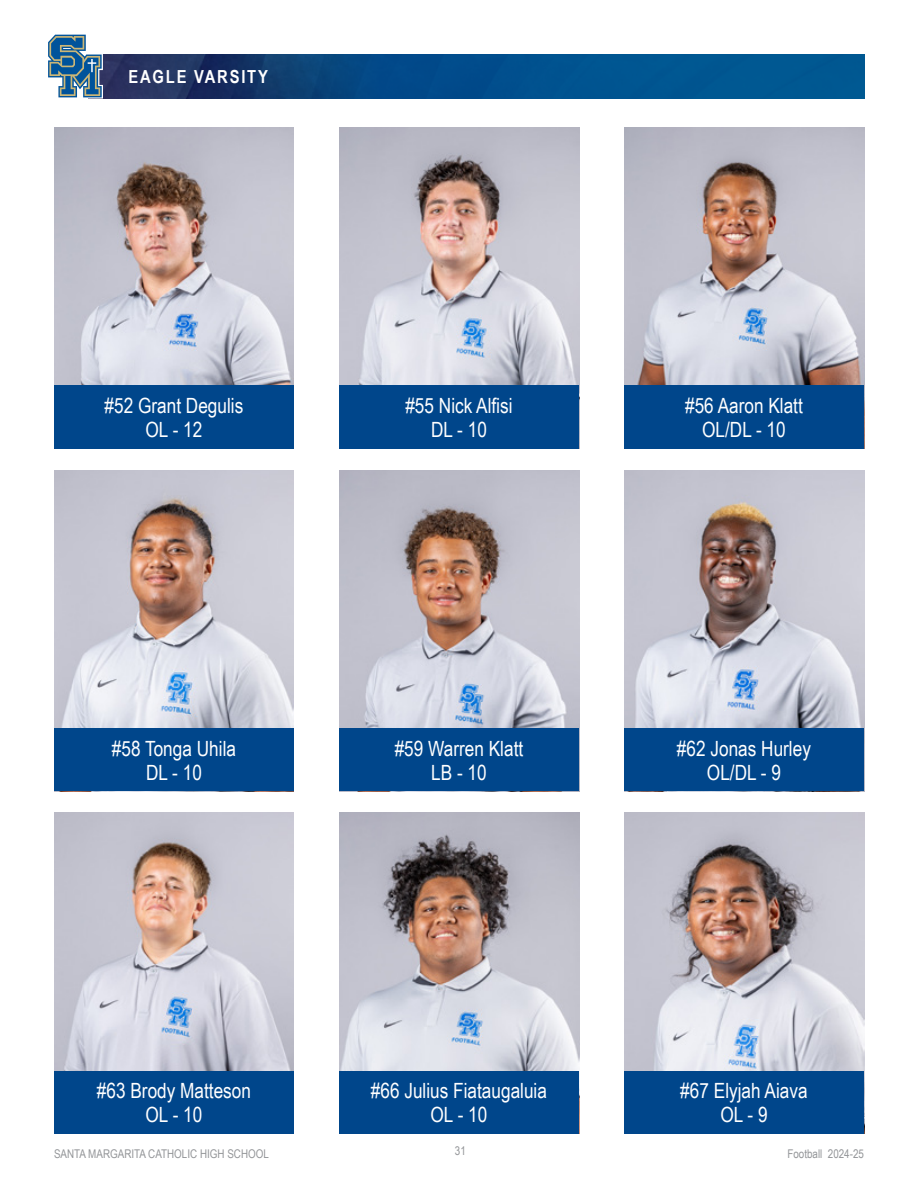
<style>
.page{position:relative;width:918px;height:1188px;background:#fff}
.page>*{position:absolute;margin:0;border:0;box-sizing:border-box;transform-origin:0 0}
.t1{font:21px/24px "Arial Narrow";color:#fff;text-align:center}
.t2{font:700 18px "Arial Narrow";letter-spacing:.1em;color:#fff}
.t3{font:12px "Arial Narrow";color:#939598}
</style>
<div class="page">
<img style="left:103px;top:54px;width:88px;height:45px">
<svg style="left:191px;top:54px;width:674px;height:45px;background:#044b86"></svg>
<svg style="left:48px;top:34px;width:55px;height:65px"></svg>
<img style="left:54px;top:128px;width:240px;height:258px">
<img style="left:54px;top:813px;width:240px;height:258px">
<img style="left:340px;top:128px;width:240px;height:321px">
<img style="left:625px;top:128px;width:240px;height:321px">
<img style="left:54px;top:470px;width:240px;height:258px">
<img style="left:340px;top:470px;width:240px;height:321px">
<img style="left:625px;top:470px;width:240px;height:321px">
<div style="left:54px;top:386px;width:240px;height:63px;background:#00468b"></div>
<div style="left:339px;top:386px;width:240px;height:63px;background:#00468b"></div>
<div style="left:624px;top:386px;width:240px;height:63px;background:#00468b"></div>
<div style="left:54px;top:728px;width:240px;height:63px;background:#00468b"></div>
<div style="left:339px;top:728px;width:240px;height:63px;background:#00468b"></div>
<div style="left:624px;top:728px;width:240px;height:63px;background:#00468b"></div>
<img style="left:340px;top:813px;width:240px;height:321px">
<img style="left:625px;top:813px;width:240px;height:321px">
<div style="left:54px;top:1071px;width:240px;height:63px;background:#00468b"></div>
<div style="left:339px;top:1071px;width:240px;height:63px;background:#00468b"></div>
<div style="left:624px;top:1071px;width:240px;height:63px;background:#00468b"></div>
<p class="t2" style="left:129px;top:63px;width:141px">EAGLE VARSITY</p>
<p class="t1" style="left:105px;top:393px;width:140px">#52 Grant Degulis<br>OL - 12</p>
<p class="t1" style="left:405px;top:393px;width:109px">#55 Nick Alfisi<br>DL - 10</p>
<p class="t1" style="left:685px;top:393px;width:119px">#56 Aaron Klatt<br>OL/DL - 10</p>
<p class="t1" style="left:112px;top:735px;width:126px">#58 Tonga Uhila<br>DL - 10</p>
<p class="t1" style="left:395px;top:735px;width:130px">#59 Warren Klatt<br>LB - 10</p>
<p class="t1" style="left:677px;top:735px;width:136px">#62 Jonas Hurley<br>OL/DL - 9</p>
<p class="t1" style="left:97px;top:1078px;width:156px">#63 Brody Matteson<br>OL - 10</p>
<p class="t1" style="left:371px;top:1078px;width:178px">#66 Julius Fiataugaluia<br>OL - 10</p>
<p class="t1" style="left:680px;top:1078px;width:129px">#67 Elyjah Aiava<br>OL - 9</p>
<p class="t3" style="left:54px;top:1145px;width:216px">SANTA MARGARITA CATHOLIC HIGH SCHOOL</p>
<p class="t3" style="left:455px;top:1142px;width:12px">31</p>
<p class="t3" style="left:787px;top:1145px;width:78px">Football 2024-25</p>
</div>
